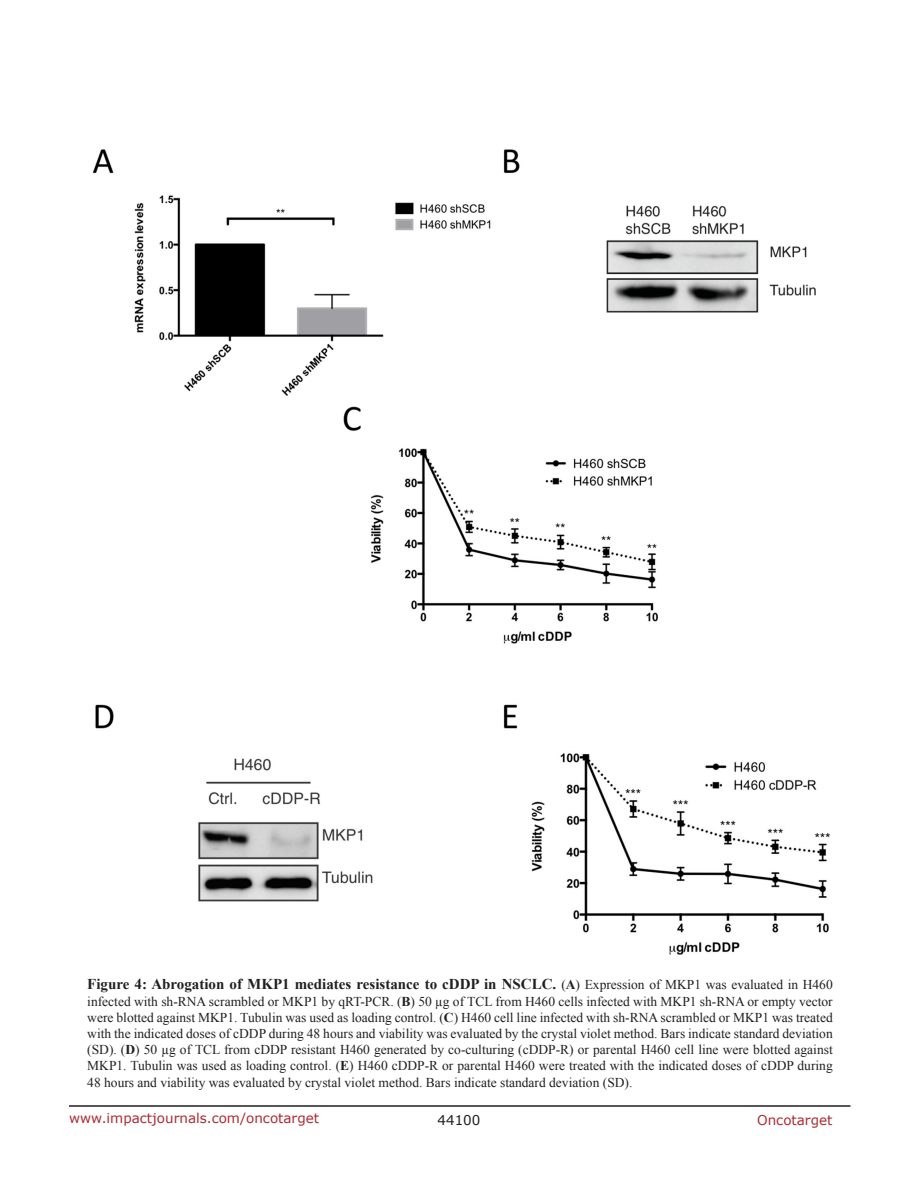
<style>
.page{position:relative;width:918px;height:1188px;background:#fff}
.page>*{position:absolute;margin:0;border:0;box-sizing:border-box;transform-origin:0 0}
.FigureText{font:700 15px "Times New Roman";color:#221f22}
.FigureText-2{font:13.5px/16.2px "Times New Roman";color:#221f22;text-align:justify}
.t1{font:13.5px "Verdana";color:#ac2b31}
.t2{font:13.5px "Verdana";color:#221f22}
.s1{font-weight:400;font-size:13.5px}
.s2{font-size:13.5px}
.s3{font-weight:700}
</style>
<div class="page">
<hr style="left:69px;top:1105px;width:781px;height:2px;background:#231f20">
<img style="left:93px;top:149px;width:736px;height:805px">
<p class="FigureText" style="left:87px;top:974px;width:747px">Figure 4: Abrogation of MKP1 mediates resistance to cDDP in NSCLC. <span class="s1">(</span><span class="s2">A</span><span class="s1">) Expression of MKP1 was evaluated in H460</span></p>
<p class="FigureText-2" style="left:87px;top:993px;width:747px">infected with sh-RNA scrambled or MKP1 by qRT-PCR. (<span class="s3">B</span>) 50 µg of TCL from H460 cells infected with MKP1 sh-RNA or empty vector were blotted against MKP1. Tubulin was used as loading control. (<span class="s3">C</span>) H460 cell line infected with sh-RNA scrambled or MKP1 was treated with the indicated doses of cDDP during 48 hours and viability was evaluated by the crystal violet method. Bars indicate standard deviation (SD). (<span class="s3">D</span>) 50 µg of TCL from cDDP resistant H460 generated by co-culturing (cDDP-R) or parental H460 cell line were blotted against MKP1. Tubulin was used as loading control. (<span class="s3">E</span>) H460 cDDP-R or parental H460 were treated with the indicated doses of cDDP during 48 hours and viability was evaluated by crystal violet method. Bars indicate standard deviation (SD).</p>
<p class="t1" style="left:69px;top:1109px;width:252px">www.impactjournals.com/oncotarget</p>
<p class="t2" style="left:438px;top:1111px;width:44px">44100</p>
<p class="t1" style="left:757px;top:1111px;width:77px">Oncotarget</p>
</div>
